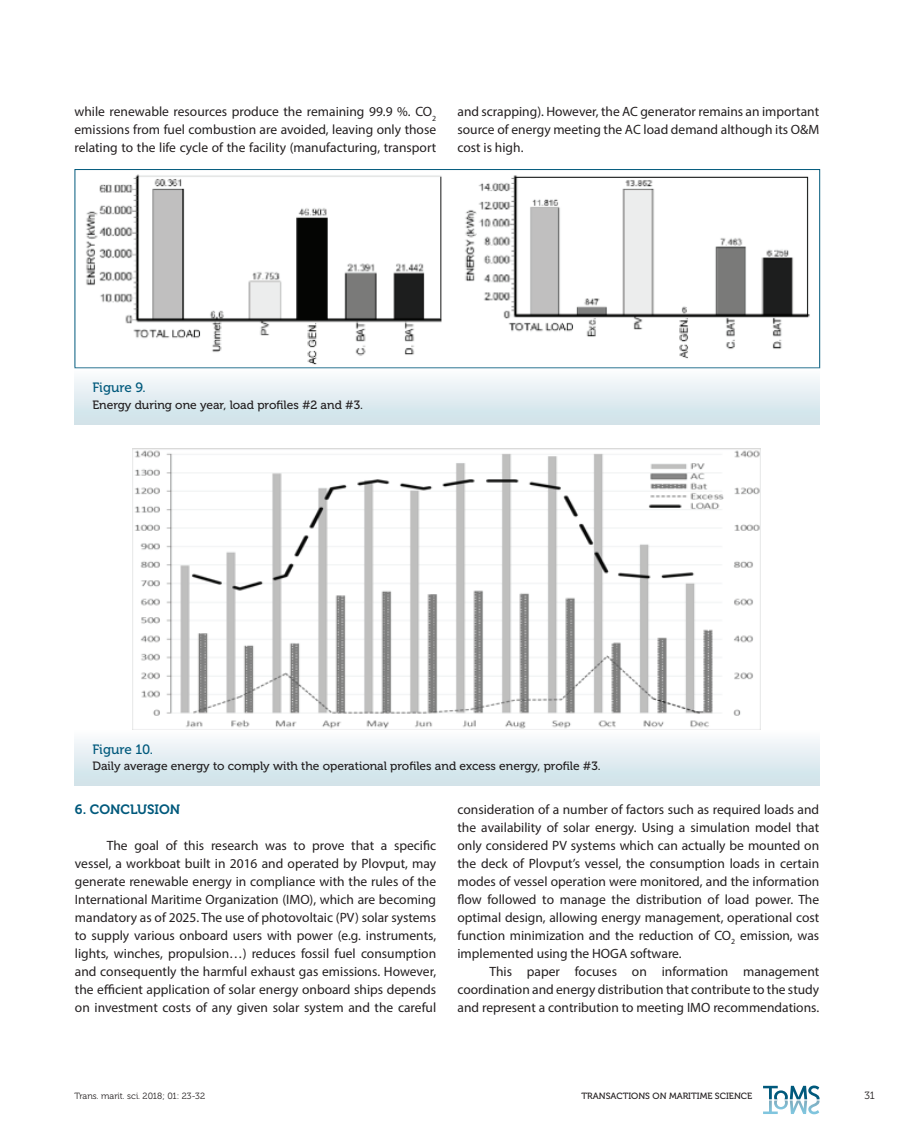
<style>
.page{position:relative;width:915px;height:1127px;background:#fff}
.page>*{position:absolute;margin:0;border:0;box-sizing:border-box;transform-origin:0 0}
.t1{font:13.5px/18px "Myriad Pro";color:#231f20;text-align:justify}
.t2{font:13.5px "Museo 500";color:#00597c}
.t3{font:13.5px "Museo 700";color:#00597c}
.t4{font:12px "Museo 500";color:#231f20}
.t5{font:10.5px "Museo 300";color:#231f20}
.t6{font:9px "Museo 300";color:#231f20}
.t7{font:9px "Museo 500";color:#231f20}
</style>
<div class="page">
<svg style="left:763px;top:1085px;width:56px;height:29px"></svg>
<img style="left:86px;top:174px;width:724px;height:191px">
<div style="left:75px;top:169px;width:744px;height:199px;border:1px solid #00597c"></div>
<div style="left:75px;top:368px;width:744px;height:56px;background:linear-gradient(to bottom,#fcfcfe,#cde1e8)"></div>
<div style="left:75px;top:729px;width:744px;height:57px;background:linear-gradient(to bottom,#fdfdfe,#cce0e7)"></div>
<img style="left:132px;top:449px;width:628px;height:280px">
<p class="t1" style="left:74px;top:103px;width:363px">while renewable resources produce the remaining 99.9 %. CO<sub>2 </sub>emissions from fuel combustion are avoided, leaving only those relating to the life cycle of the facility (manufacturing, transport</p>
<p class="t1" style="left:457px;top:103px;width:363px">and scrapping). However, the AC generator remains an important source of energy meeting the AC load demand although its O&amp;M cost is high.</p>
<p class="t2" style="left:92px;top:380px;width:55px">Figure 9.</p>
<p class="t4" style="left:92px;top:398px;width:272px">Energy during one year, load profiles #2 and #3.</p>
<p class="t2" style="left:92px;top:742px;width:62px">Figure 10.</p>
<p class="t4" style="left:92px;top:760px;width:509px">Daily average energy to comply with the operational profiles and excess energy, profile #3.</p>
<p class="t3" style="left:75px;top:802px;width:107px">6. CONCLUSION</p>
<p class="t1" style="left:75px;top:836px;width:363px;text-indent:32px">The goal of this research was to prove that a specific vessel, a workboat built in 2016 and operated by Plovput, may generate renewable energy in compliance with the rules of the International Maritime Organization (IMO), which are becoming mandatory as of 2025. The use of photovoltaic (PV) solar systems to supply various onboard users with power (e.g. instruments, lights, winches, propulsion…) reduces fossil fuel consumption and consequently the harmful exhaust gas emissions. However, the efficient application of solar energy onboard ships depends on investment costs of any given solar system and the careful</p>
<p class="t1" style="left:457px;top:800px;width:363px">consideration of a number of factors such as required loads and the availability of solar energy. Using a simulation model that only considered PV systems which can actually be mounted on the deck of Plovput’s vessel, the consumption loads in certain modes of vessel operation were monitored, and the information flow followed to manage the distribution of load power. The optimal design, allowing energy management, operational cost function minimization and the reduction of CO<sub>2</sub> emission, was implemented using the HOGA software.</p>
<p class="t1" style="left:457px;top:962px;width:363px;text-indent:32px">This paper focuses on information management coordination and energy distribution that contribute to the study and represent a contribution to meeting IMO recommendations.</p>
<p class="t6" style="left:74px;top:1091px;width:132px">Trans. marit. sci. 2018; 01: 23-32</p>
<p class="t7" style="left:581px;top:1091px;width:172px">TRANSACTIONS ON MARITIME SCIENCE</p>
<p class="t5" style="left:864px;top:1090px;width:12px">31</p>
</div>
